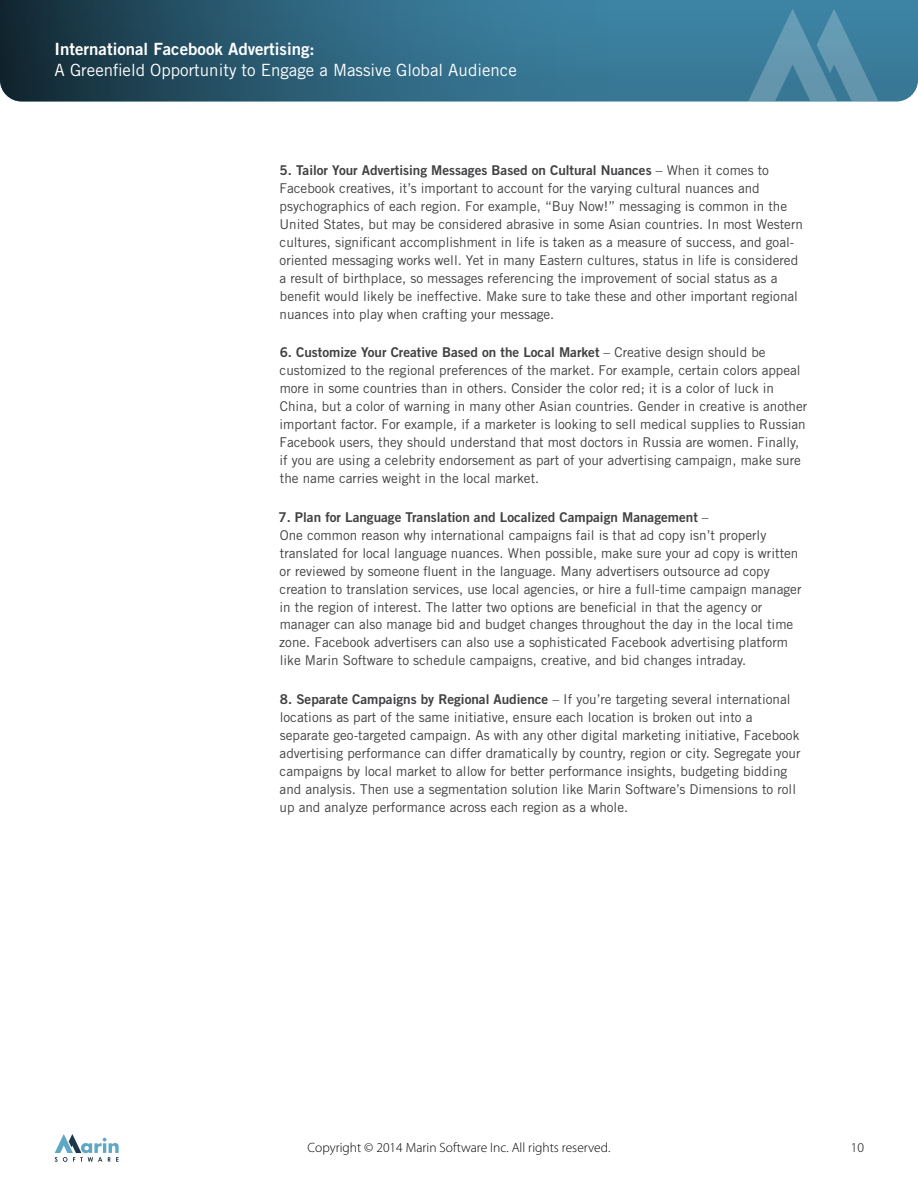
<style>
.page{position:relative;width:918px;height:1188px;background:#fff}
.page>*{position:absolute;margin:0;border:0;box-sizing:border-box;transform-origin:0 0}
.t1{font:16.8px "Trade Gothic LT";color:#fff}
.t2{font:16.8px "Trade Gothic LT Bold Two";color:#fff}
.t3{font:13.5px/18px "Trade Gothic LT";color:#414042}
.t4{font:13.5px "Trade Gothic LT Bold Two";color:#414042}
.t5{font:300 13.5px "Myriad Pro";color:#000}
.s1{font-family:"Trade Gothic LT"}
.s2{font-family:"Trade Gothic LT Bold Two"}
</style>
<div class="page">
<div style="left:0;top:0;width:918px;height:101px;background:#3a7e9d"></div>
<svg style="left:0;top:0;width:596px;height:101px"></svg>
<svg style="left:55px;top:1134px;width:64px;height:28px"></svg>
<svg style="left:749px;top:9px;width:129px;height:92px"></svg>
<p class="t2" style="left:55px;top:38px;width:262px">International Facebook Advertising:</p>
<p class="t1" style="left:55px;top:60px;width:464px">A Greenfield Opportunity to Engage a Massive Global Audience</p>
<p class="t4" style="left:280px;top:162px;width:491px">5. Tailor Your Advertising Messages Based on Cultural Nuances <span class="s1">– When it comes to</span></p>
<p class="t3" style="left:280px;top:179px;width:525px">Facebook creatives, it’s important to account for the varying cultural nuances and psychographics of each region. For example, “Buy Now!” messaging is common in the United States, but may be considered abrasive in some Asian countries. In most Western cultures, significant accomplishment in life is taken as a measure of success, and goal&shy;oriented messaging works well. Yet in many Eastern cultures, status in life is considered a result of birthplace, so messages referencing the improvement of social status as a benefit would likely be ineffective. Make sure to take these and other important regional nuances into play when crafting your message.</p>
<p class="t4" style="left:280px;top:344px;width:487px">6. Customize Your Creative Based on the Local Market <span class="s1">– Creative design should be</span></p>
<p class="t3" style="left:280px;top:361px;width:529px">customized to the regional preferences of the market. For example, certain colors appeal more in some countries than in others. Consider the color red; it is a color of luck in China, but a color of warning in many other Asian countries. Gender in creative is another important factor. For example, if a marketer is looking to sell medical supplies to Russian Facebook users, they should understand that most doctors in Russia are women. Finally, if you are using a celebrity endorsement as part of your advertising campaign, make sure the name carries weight in the local market.</p>
<p class="t4" style="left:278px;top:508px;width:432px">7. Plan for Language Translation and Localized Campaign Management <span class="s1">–</span></p>
<p class="t3" style="left:279px;top:526px;width:524px">One common reason why international campaigns fail is that ad copy isn’t properly translated for local language nuances. When possible, make sure your ad copy is written or reviewed by someone fluent in the language. Many advertisers outsource ad copy creation to translation services, use local agencies, or hire a full-time campaign manager in the region of interest. The latter two options are beneficial in that the agency or manager can also manage bid and budget changes throughout the day in the local time zone. Facebook advertisers can also use a sophisticated Facebook advertising platform like Marin Software to schedule campaigns, creative, and bid changes intraday.</p>
<p class="t3" style="left:280px;top:690px;width:523px"><span class="s2">8. Separate Campaigns by Regional Audience</span> – If you’re targeting several international locations as part of the same initiative, ensure each location is broken out into a separate geo-targeted campaign. As with any other digital marketing initiative, Facebook advertising performance can differ dramatically by country, region or city. Segregate your campaigns by local market to allow for better performance insights, budgeting bidding and analysis. Then use a segmentation solution like Marin Software’s Dimensions to roll up and analyze performance across each region as a whole.</p>
<p class="t5" style="left:308px;top:1139px;width:304px">Copyright © 2014 Marin Software Inc. All rights reserved.</p>
<p class="t5" style="left:851px;top:1139px;width:15px">10</p>
</div>
